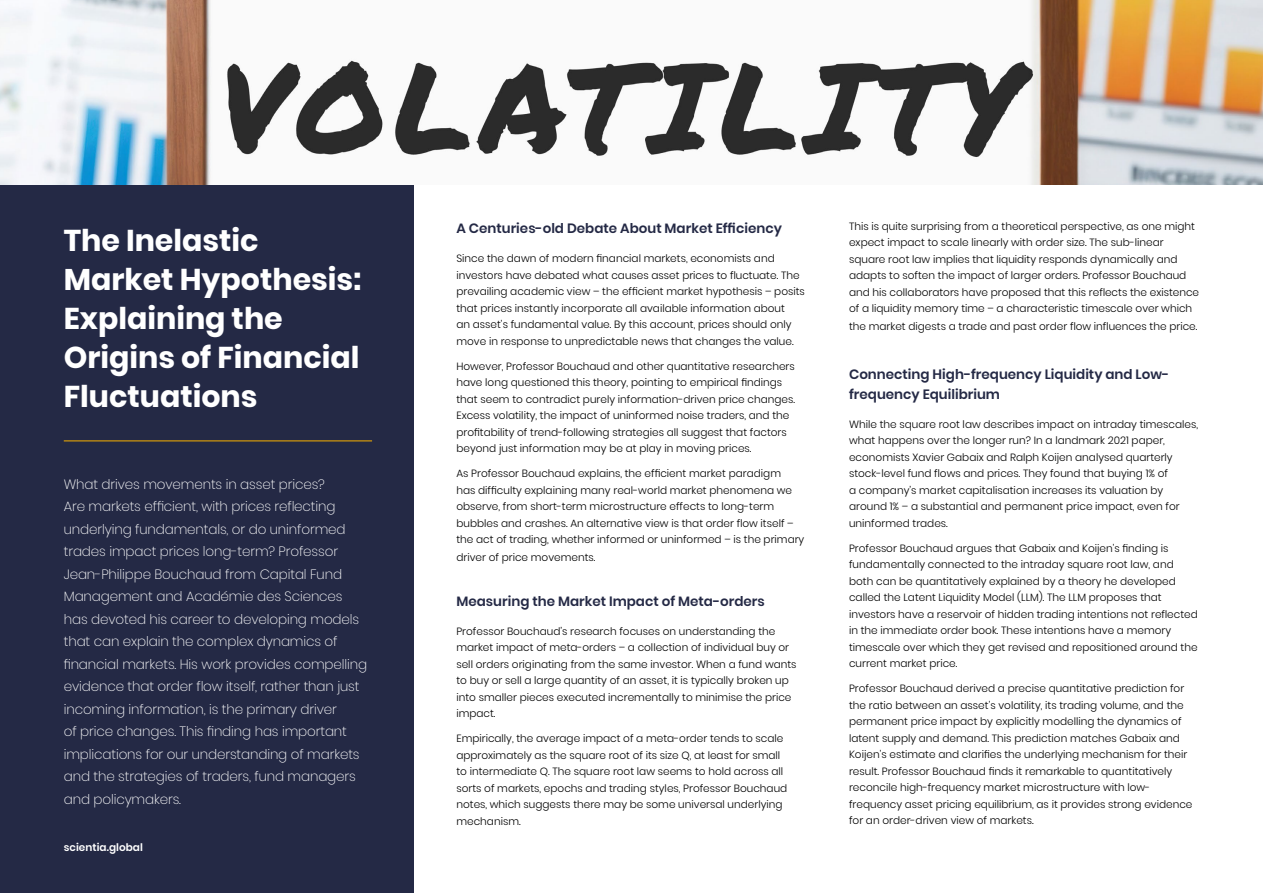
<style>
.page{position:relative;width:1263px;height:893px;background:#fff}
.page>*{position:absolute;margin:0;border:0;box-sizing:border-box;transform-origin:0 0}
.t1{font:700 30px/39px "Poppins";color:#fff}
.t2{font:200 13.5px/22.5px "Poppins";letter-spacing:-.01em;color:#fff}
.t3{font:600 13.5px/19.5px "Poppins";color:#242945}
.t4{font:300 10.5px/16.5px "Poppins";color:#000}
.t5{font:600 10.5px "Poppins";letter-spacing:.005em;color:#fff}
</style>
<div class="page">
<div style="left:0;top:0;width:414px;height:893px;background:#242945"></div>
<img style="left:0;top:0;width:1263px;height:185px">
<hr style="left:64px;top:440px;width:308px;height:1px;background:#f9b000">
<h1 class="t1" style="left:64px;top:221px;width:299px">The Inelastic<br>Market Hypothesis:<br>Explaining the<br>Origins of Financial<br>Fluctuations</h1>
<p class="t2" style="left:64px;top:473px;width:305px">What drives movements in asset prices?<br>Are markets efficient, with prices reflecting underlying fundamentals, or do uninformed trades impact prices long-term? Professor Jean-Philippe Bouchaud from Capital Fund Management and Académie des Sciences has devoted his career to developing models that can explain the complex dynamics of financial markets. His work provides compelling evidence that order flow itself, rather than just incoming information, is the primary driver<br>of price changes. This finding has important implications for our understanding of markets and the strategies of traders, fund managers and policymakers.</p>
<p class="t5" style="left:64px;top:841px;width:81px">scientia.global</p>
<p class="t3" style="left:456px;top:219px;width:327px">A Centuries-old Debate About Market Efficiency</p>
<p class="t4" style="left:456px;top:251px;width:350px">Since the dawn of modern financial markets, economists and investors have debated what causes asset prices to fluctuate. The prevailing academic view – the efficient market hypothesis – posits that prices instantly incorporate all available information about<br>an asset’s fundamental value. By this account, prices should only move in response to unpredictable news that changes the value.</p>
<p class="t4" style="left:456px;top:358px;width:340px">However, Professor Bouchaud and other quantitative researchers have long questioned this theory, pointing to empirical findings that seem to contradict purely information-driven price changes.<br>Excess volatility, the impact of uninformed noise traders, and the profitability of trend-following strategies all suggest that factors beyond just information may be at play in moving prices.</p>
<p class="t4" style="left:456px;top:465px;width:349px">As Professor Bouchaud explains, the efficient market paradigm<br>has difficulty explaining many real-world market phenomena we observe, from short-term microstructure effects to long-term bubbles and crashes. An alternative view is that order flow itself – the act of trading, whether informed or uninformed – is the primary driver of price movements.</p>
<p class="t3" style="left:456px;top:591px;width:310px">Measuring the Market Impact of Meta-orders</p>
<p class="t4" style="left:456px;top:623px;width:342px">Professor Bouchaud’s research focuses on understanding the market impact of meta-orders – a collection of individual buy or sell orders originating from the same investor. When a fund wants to buy or sell a large quantity of an asset, it is typically broken up into smaller pieces executed incrementally to minimise the price impact.</p>
<p class="t4" style="left:456px;top:731px;width:332px">Empirically, the average impact of a meta-order tends to scale approximately as the square root of its size Q, at least for small to intermediate Q. The square root law seems to hold across all sorts of markets, epochs and trading styles, Professor Bouchaud notes, which suggests there may be some universal underlying mechanism.</p>
<p class="t4" style="left:849px;top:218px;width:352px">This is quite surprising from a theoretical perspective, as one might expect impact to scale linearly with order size. The sub-linear square root law implies that liquidity responds dynamically and adapts to soften the impact of larger orders. Professor Bouchaud and his collaborators have proposed that this reflects the existence of a liquidity memory time – a characteristic timescale over which the market digests a trade and past order flow influences the price.</p>
<p class="t3" style="left:849px;top:365px;width:322px">Connecting High-frequency Liquidity and Low&shy;frequency Equilibrium</p>
<p class="t4" style="left:849px;top:416px;width:350px">While the square root law describes impact on intraday timescales, what happens over the longer run? In a landmark 2021 paper, economists Xavier Gabaix and Ralph Koijen analysed quarterly stock-level fund flows and prices. They found that buying 1% of<br>a company’s market capitalisation increases its valuation by around 1% – a substantial and permanent price impact, even for uninformed trades.</p>
<p class="t4" style="left:849px;top:540px;width:350px">Professor Bouchaud argues that Gabaix and Koijen’s finding is fundamentally connected to the intraday square root law, and both can be quantitatively explained by a theory he developed called the Latent Liquidity Model (LLM). The LLM proposes that investors have a reservoir of hidden trading intentions not reflected in the immediate order book. These intentions have a memory timescale over which they get revised and repositioned around the current market price.</p>
<p class="t4" style="left:849px;top:680px;width:345px">Professor Bouchaud derived a precise quantitative prediction for the ratio between an asset’s volatility, its trading volume, and the permanent price impact by explicitly modelling the dynamics of latent supply and demand. This prediction matches Gabaix and Koijen’s estimate and clarifies the underlying mechanism for their result. Professor Bouchaud finds it remarkable to quantitatively reconcile high-frequency market microstructure with low&shy;frequency asset pricing equilibrium, as it provides strong evidence for an order-driven view of markets.</p>
</div>
